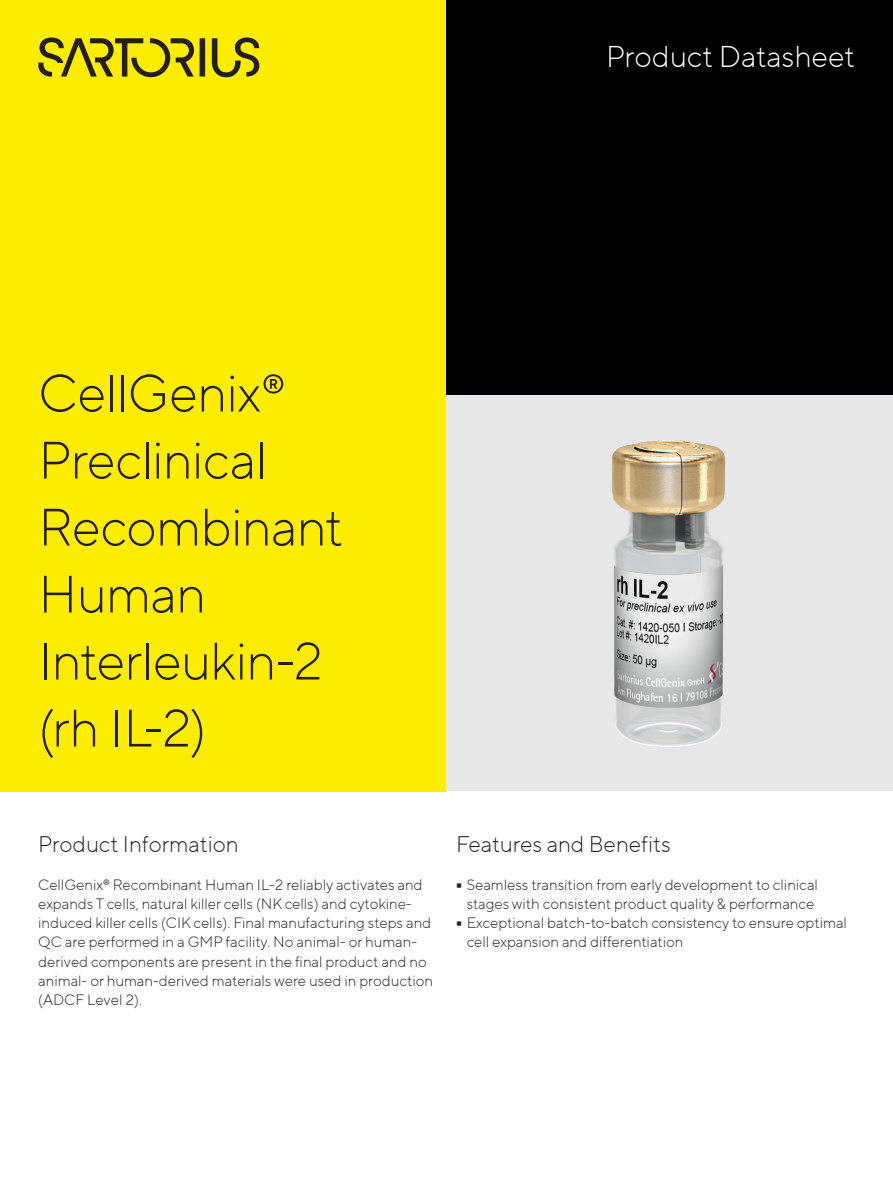
<style>
.page{position:relative;width:893px;height:1191px;background:#fff}
.page>*{position:absolute;margin:0;border:0;box-sizing:border-box;transform-origin:0 0}
.Head_01_black{font:300 52.5px/66.9px "TT Norms Pro";letter-spacing:-.015em;color:#231f20}
.Head_03_white{font:300 30px "TT Norms Pro";color:#fff}
.Head_04_black{font:300 22.5px "TT Norms Pro";color:#231f20}
.Sartorius_Body_10pt{font:300 15px/19.2px "TT Norms Pro";color:#231f20}
</style>
<div class="page">
<div style="left:0;top:0;width:446px;height:791px;background:#ffed00"></div>
<div style="left:446px;top:0;width:447px;height:395px;background:#000"></div>
<svg style="left:200px;top:38px;width:5px;height:39px"></svg>
<svg style="left:212px;top:37px;width:47px;height:40px"></svg>
<svg style="left:38px;top:37px;width:156px;height:40px"></svg>
<div style="left:446px;top:395px;width:447px;height:396px;background:#e6e7e9"></div>
<img style="left:612px;top:440px;width:114px;height:307px">
<p class="Head_03_white" style="left:606px;top:35px;width:251px">Product Datasheet</p>
<p class="Head_01_black" style="left:38px;top:357px;width:306px">CellGenix®<br>Preclinical<br>Recombinant<br>Human<br>Interleukin-2 (rh IL-2)</p>
<p class="Head_04_black" style="left:38px;top:827px;width:202px">Product Information</p>
<p class="Sartorius_Body_10pt" style="left:38px;top:874px;width:396px">CellGenix® Recombinant Human IL-2 reliably activates and expands T cells, natural killer cells (NK cells) and cytokine&shy;induced killer cells (CIK cells). Final manufacturing steps and QC are performed in a GMP facility. No animal- or human&shy;derived components are present in the final product and no animal- or human-derived materials were used in production (ADCF Level 2).</p>
<p class="Head_04_black" style="left:456px;top:827px;width:216px">Features and Benefits</p>
<p class="Sartorius_Body_10pt" style="left:456px;top:874px;width:363px;text-align:center">• Seamless transition from early development to clinical stages with consistent product quality &amp; performance</p>
<p class="Sartorius_Body_10pt" style="left:467px;top:912px;width:382px;text-indent:-11px">• Exceptional batch-to-batch consistency to ensure optimal cell expansion and differentiation</p>
</div>
